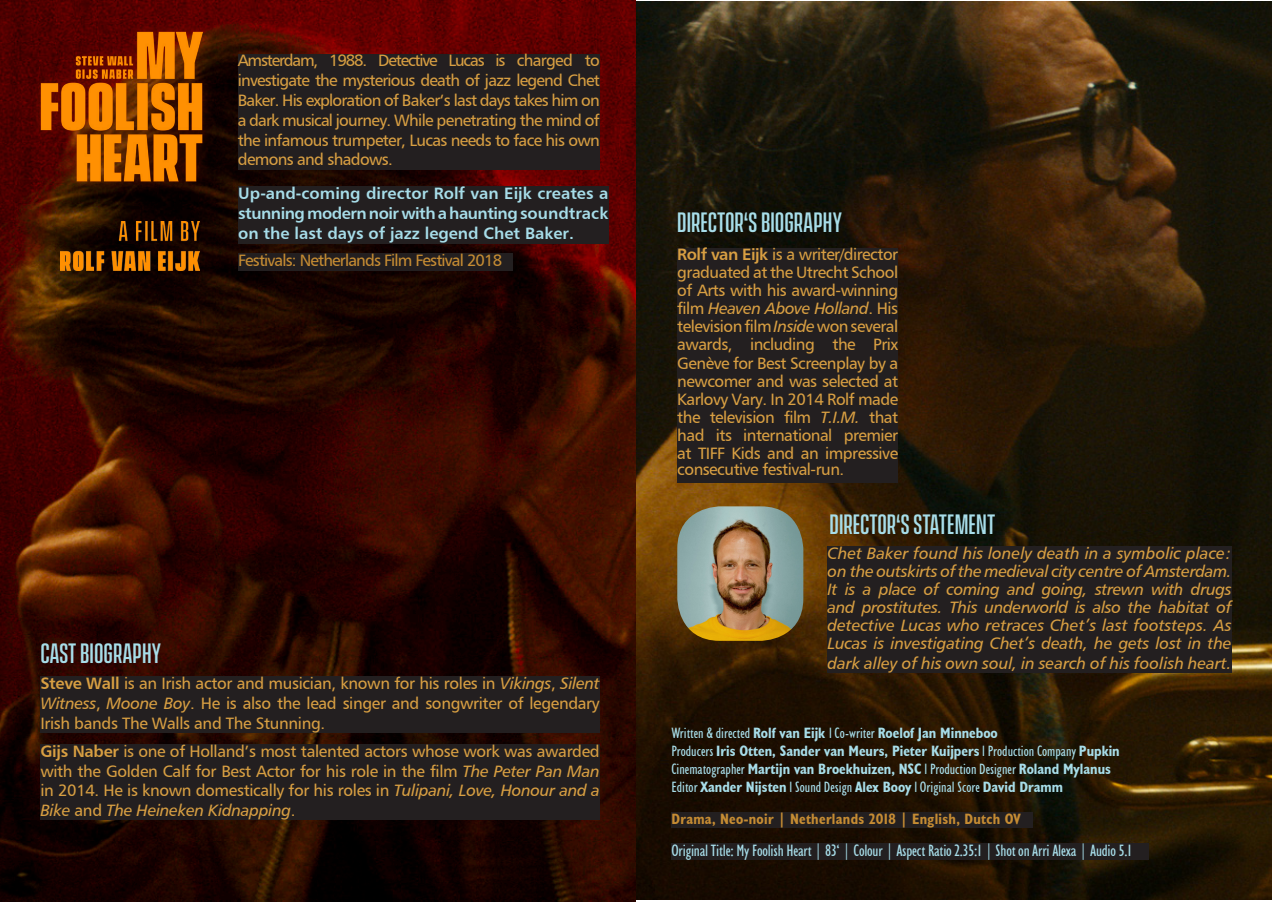
<style>
.page{position:relative;width:1272px;height:902px;background:#fff}
.page>*{position:absolute;margin:0;border:0;box-sizing:border-box;transform-origin:0 0}
.t1{font:500 25.5px "Vanguard CF";color:#a7dde9}
.t2{font:16.5px/17.9px "Humanist 777 BT Roman B";letter-spacing:-.025em;color:#d89f42;text-align:justify}
.t3{font:16.5px/18px "Humanist 777 BT Italic B";color:#d89f42;text-align:justify}
.t4{font:16.5px/20.2px "Humanist 777 BT Bold B";color:#a7dde9;text-align:justify}
.t5{font:condensed 16.5px "Humanist 521 BT";letter-spacing:-.01em;color:#a7dde9}
.t6{font:16.5px "Humanist 777 BT Roman B";letter-spacing:-.05em;color:#c68c33}
.t7{font:700 condensed 15px "Humanist 521 BT";color:#a7dde9}
.t8{font:condensed 15px "Humanist 521 BT";color:#a7dde9}
.t9{font:700 condensed 15px "Humanist 521 BT";letter-spacing:.02em;color:#c68c33}
.s1{font-family:"Humanist 777 BT Bold B"}
.s2{font-family:"Humanist 777 BT Italic B"}
.s3{font-weight:400}
.s4{font-weight:700}
</style>
<div class="page">
<img style="left:636px;top:1px;width:635px;height:898px">
<img style="left:0;top:0;width:636px;height:901px">
<img style="left:27px;top:18px;width:188px;height:177px">
<img style="left:60px;top:221px;width:139px;height:49px">
<div style="left:238px;top:54px;width:362px;height:115px;background:#231f20"></div>
<div style="left:827px;top:546px;width:404px;height:127px;background:#231f20"></div>
<div style="left:677px;top:248px;width:221px;height:234px;background:#231f20"></div>
<div style="left:238px;top:186px;width:370px;height:57px;background:#231f20"></div>
<img style="left:677px;top:506px;width:126px;height:134px">
<div style="left:40px;top:676px;width:560px;height:56px;background:#231f20"></div>
<div style="left:40px;top:744px;width:560px;height:76px;background:#231f20"></div>
<div style="left:671px;top:843px;width:477px;height:17px;background:#231f20"></div>
<div style="left:671px;top:812px;width:362px;height:15px;background:#231f20"></div>
<div style="left:238px;top:253px;width:274px;height:17px;background:#231f20"></div>
<p class="t2" style="left:238px;top:50px;width:363px;line-height:19.8px">Amsterdam, 1988. Detective Lucas is charged to investigate the mysterious death of jazz legend Chet Baker. His exploration of Baker‘s last days takes him on a dark musical journey. While penetrating the mind of the infamous trumpeter, Lucas needs to face his own demons and shadows.</p>
<p class="t4" style="left:238px;top:182px;width:371px">Up-and-coming director Rolf van Eijk creates a stunning modern noir with a haunting soundtrack on the last days of jazz legend Chet Baker.</p>
<p class="t6" style="left:238px;top:250px;width:266px">Festivals: Netherlands Film Festival 2018</p>
<p class="t1" style="left:40px;top:638px;width:123px">CAST BIOGRAPHY</p>
<p class="t2" style="left:40px;top:672px;width:561px;line-height:19.8px"><span class="s1">Steve Wall</span> is an Irish actor and musician, known for his roles in <span class="s2">Vikings</span>, <span class="s2">Silent Witness</span>, <span class="s2">Moone Boy</span>. He is also the lead singer and songwriter of legendary Irish bands The Walls and The Stunning.</p>
<p class="t2" style="left:40px;top:740px;width:561px;line-height:19.8px"><span class="s1">Gijs Naber</span> is one of Holland’s most talented actors whose work was awarded with the Golden Calf for Best Actor for his role in the film <span class="s2">The Peter Pan Man </span>in 2014. He is known domestically for his roles in <span class="s2">Tulipani, Love, Honour and a Bike</span> and <span class="s2">The Heineken Kidnapping</span>.</p>
<p class="t1" style="left:677px;top:208px;width:166px">DIRECTOR‘S BIOGRAPHY</p>
<p class="t2" style="left:677px;top:245px;width:222px"><span class="s1">Rolf van Eijk</span> is a writer/director graduated at the Utrecht School of Arts with his award-winning film <span class="s2">Heaven Above Holland</span>. His television film <span class="s2">Inside</span> won several awards, including the Prix Genève for Best Screenplay by a newcomer and was selected at Karlovy Vary. In 2014 Rolf made the television film <span class="s2">T.I.M.</span> that had its international premier at TIFF Kids and an impressive consecutive festival-run.</p>
<p class="t1" style="left:829px;top:509px;width:167px">DIRECTOR‘S STATEMENT</p>
<p class="t3" style="left:827px;top:544px;width:406px">Chet Baker found his lonely death in a symbolic place: on the outskirts of the medieval city centre of Amsterdam.<br>It is a place of coming and going, strewn with drugs and prostitutes. This underworld is also the habitat of detective Lucas who retraces Chet’s last footsteps. As Lucas is investigating Chet’s death, he gets lost in the</p>
<p class="t3" style="left:827px;top:654px;width:406px">dark alley of his own soul, in search of his foolish heart.</p>
<p class="t7" style="left:671px;top:723px;width:328px"><span class="s3">Written &amp; directed</span> Rolf van Eijk <span class="s3">l Co-writer</span> Roelof Jan Minneboo</p>
<p class="t7" style="left:671px;top:741px;width:449px"><span class="s3">Producers</span> Iris Otten, Sander van Meurs, Pieter Kuijpers <span class="s3">l Production Company</span> Pupkin</p>
<p class="t7" style="left:671px;top:759px;width:441px"><span class="s3">Cinematographer</span> Martijn van Broekhuizen, NSC <span class="s3">l Production Designer</span> Roland Mylanus</p>
<p class="t8" style="left:671px;top:778px;width:393px">Editor <span class="s4">Xander Nijsten</span> l Sound Design <span class="s4">Alex Booy</span> l Original Score <span class="s4">David Dramm</span></p>
<p class="t9" style="left:671px;top:809px;width:351px">Drama, Neo-noir | Netherlands 2018 | English, Dutch OV</p>
<p class="t5" style="left:671px;top:841px;width:462px">Original Title: My Foolish Heart | 83‘ | Colour | Aspect Ratio 2.35:1 | Shot on Arri Alexa | Audio 5.1</p>
</div>
